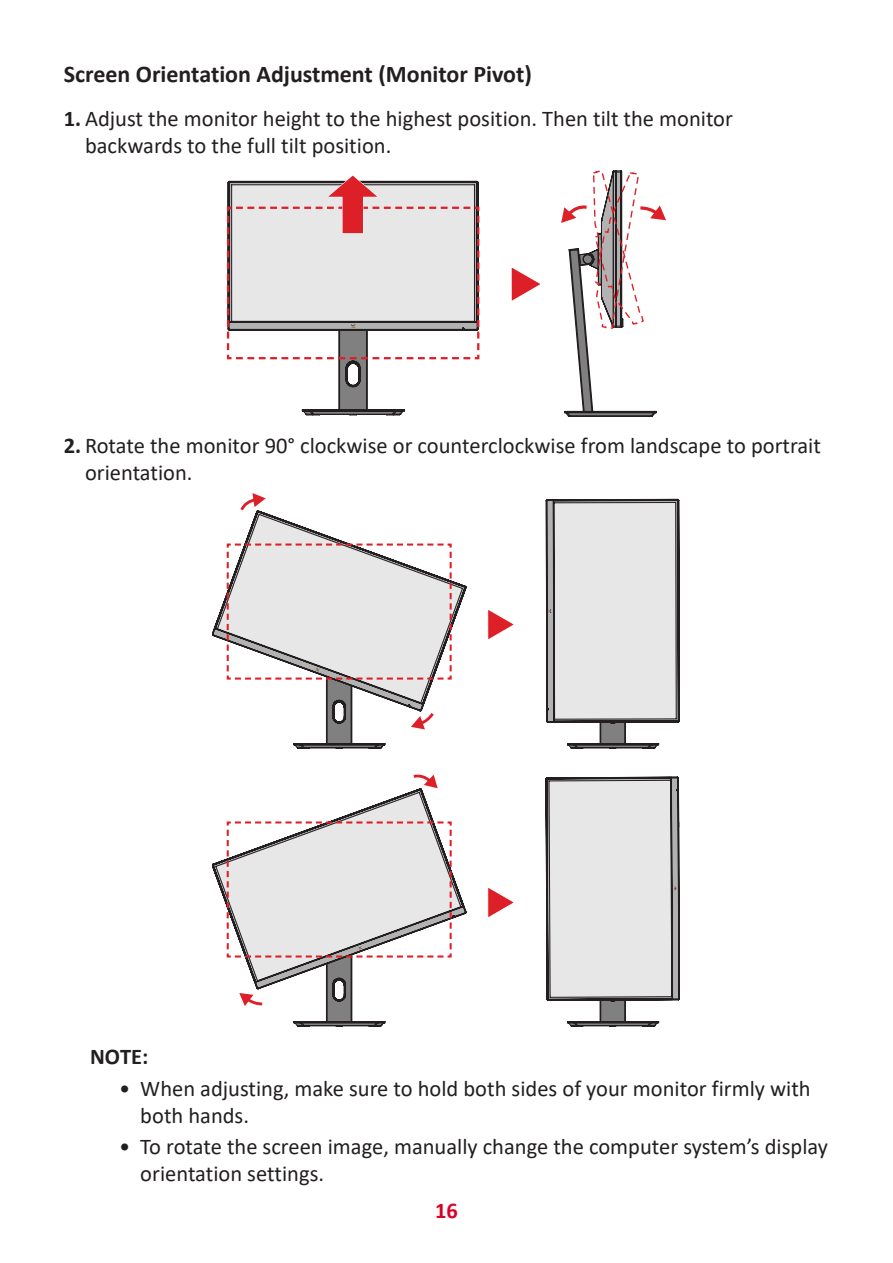
<style>
.page{position:relative;width:893px;height:1263px;background:#fff}
.page>*{position:absolute;margin:0;border:0;box-sizing:border-box;transform-origin:0 0}
.Heading_3{font:700 24px "Calibri";color:#231f20}
.t1{font:22.5px/27px "Calibri";color:#231f20}
.Note{font:700 22.5px "Calibri";color:#231f20}
.t2{font:700 22.5px "Calibri";color:#db0025}
.s1{font-weight:700}
</style>
<div class="page">
<svg style="left:227px;top:175px;width:253px;height:240px"></svg>
<svg style="left:511px;top:267px;width:29px;height:34px"></svg>
<svg style="left:561px;top:170px;width:105px;height:247px"></svg>
<svg style="left:214px;top:513px;width:251px;height:128px"></svg>
<svg style="left:546px;top:499px;width:133px;height:250px;background:#d2d3d2"></svg>
<svg style="left:488px;top:610px;width:26px;height:30px"></svg>
<svg style="left:213px;top:789px;width:251px;height:129px"></svg>
<svg style="left:546px;top:777px;width:134px;height:250px;background:#d2d2d2"></svg>
<svg style="left:488px;top:888px;width:26px;height:29px"></svg>
<svg style="left:240px;top:493px;width:26px;height:20px"></svg>
<svg style="left:226px;top:542px;width:227px;height:207px"></svg>
<svg style="left:413px;top:774px;width:25px;height:14px"></svg>
<svg style="left:226px;top:820px;width:228px;height:207px"></svg>
<p class="Heading_3" style="left:64px;top:57px;width:470px">Screen Orientation Adjustment (Monitor Pivot)</p>
<p class="t1" style="left:85px;top:104px;width:649px;text-indent:-21px"><span class="s1">1.</span> Adjust the monitor height to the highest position. Then tilt the monitor backwards to the full tilt position.</p>
<p class="t1" style="left:85px;top:431px;width:737px;text-indent:-21px"><span class="s1">2.</span> Rotate the monitor 90° clockwise or counterclockwise from landscape to portrait orientation.</p>
<p class="Note" style="left:90px;top:1041px;width:60px">NOTE:</p>
<p class="t1" style="left:140px;top:1074px;width:672px;text-indent:-21px">• When adjusting, make sure to hold both sides of your monitor firmly with both hands.</p>
<p class="t1" style="left:140px;top:1132px;width:689px;text-indent:-21px">• To rotate the screen image, manually change the computer system’s display orientation settings.</p>
<p class="t2" style="left:435px;top:1194px;width:24px">16</p>
</div>
